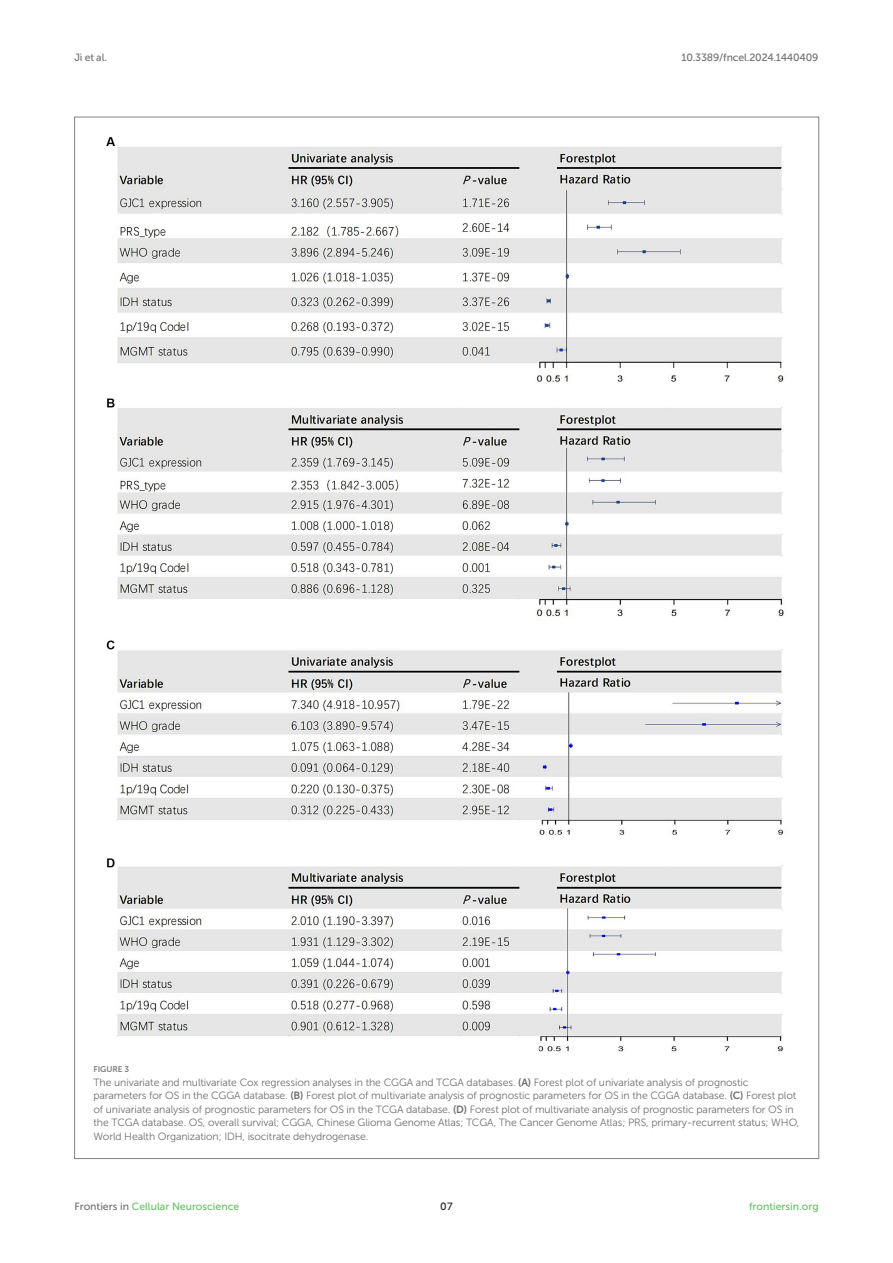
<style>
.page{position:relative;width:893px;height:1263px;background:#fff}
.page>*{position:absolute;margin:0;border:0;box-sizing:border-box;transform-origin:0 0}
.FIG_LEG{font:10.5px/13.5px "Museo Sans 300";letter-spacing:-.01em;color:#706f70}
.t1{font:10.5px "Museo Sans 500";color:#65c161}
.t2{font:10.5px "Museo Sans 500";letter-spacing:-.015em;color:#706f70}
.t3{font:10.5px "Museo Sans 500";color:#1b1c1b}
.FIG_HD{font:8.25px "Museo Sans 700";letter-spacing:-.01em;color:#7e7f7f}
.s1{font-family:"Museo Sans 700"}
.s2{color:#706f70}
</style>
<div class="page">
<img style="left:106px;top:137px;width:681px;height:915px">
<p class="t2" style="left:74px;top:51px;width:34px">Ji et al.</p>
<p class="t2" style="left:681px;top:51px;width:139px">10.3389/fncel.2024.1440409</p>
<p class="FIG_HD" style="left:94px;top:1065px;width:37px">FIGURE 3</p>
<p class="FIG_LEG" style="left:94px;top:1075px;width:707px">The univariate and multivariate Cox regression analyses in the CGGA and TCGA databases. <span class="s1">(A)</span> Forest plot of univariate analysis of prognostic parameters for OS in the CGGA database. <span class="s1">(B)</span> Forest plot of multivariate analysis of prognostic parameters for OS in the CGGA database. <span class="s1">(C)</span> Forest plot of univariate analysis of prognostic parameters for OS in the TCGA database. <span class="s1">(D)</span> Forest plot of multivariate analysis of prognostic parameters for OS in the TCGA database. OS, overall survival; CGGA, Chinese Glioma Genome Atlas; TCGA, The Cancer Genome Atlas; PRS, primary-recurrent status; WHO, World Health Organization; IDH, isocitrate dehydrogenase.</p>
<p class="t1" style="left:74px;top:1200px;width:166px"><span class="s2">Frontiers in</span> Cellular Neuroscience</p>
<p class="t3" style="left:440px;top:1200px;width:14px">07</p>
<p class="t1" style="left:749px;top:1200px;width:71px">frontiersin.org</p>
</div>
